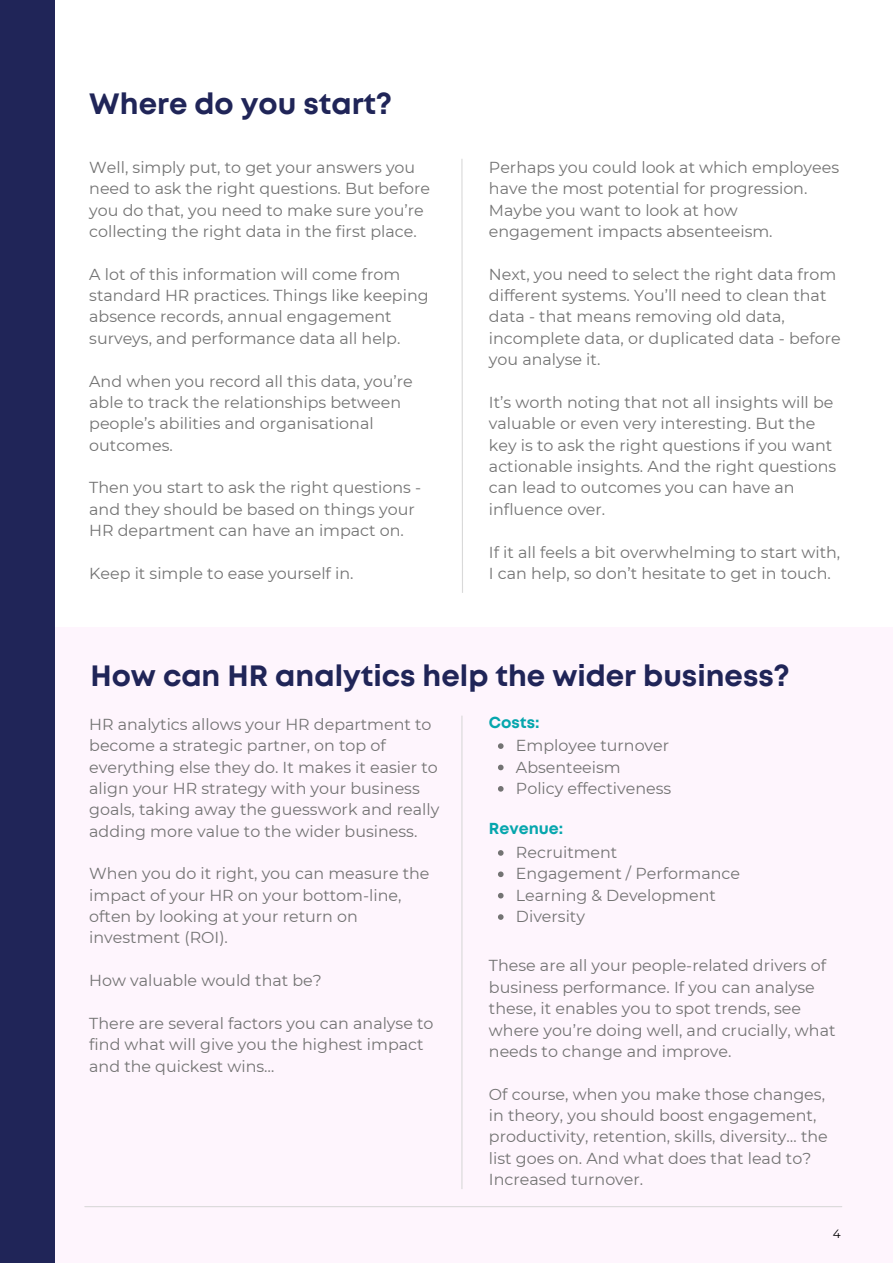
<style>
.page{position:relative;width:893px;height:1264px;background:#fff}
.page>*{position:absolute;margin:0;border:0;box-sizing:border-box;transform-origin:0 0}
.t1{font:700 29.4px "Mont";color:#202558}
.t2{font:15.9px/21.3px "Montserrat";color:#737373}
.t3{font:700 15.9px "Mont";color:#06a6ad}
.t4{font:12px "Montserrat";color:#000}
</style>
<div class="page">
<div style="left:0;top:627px;width:892px;height:635px;background:#fef5fd"></div>
<hr style="left:85px;top:1205px;width:756px;height:2px;background:#d9d9d9">
<div style="left:0;top:0;width:54px;height:1262px;background:#202558"></div>
<svg style="left:461px;top:159px;width:2px;height:434px"></svg>
<hr style="left:461px;top:715px;width:1px;height:474px;background:#d9d9d9">
<svg style="left:498px;top:743px;width:5px;height:6px"></svg>
<svg style="left:498px;top:764px;width:5px;height:6px"></svg>
<svg style="left:498px;top:786px;width:5px;height:5px"></svg>
<svg style="left:498px;top:850px;width:5px;height:5px"></svg>
<svg style="left:498px;top:871px;width:5px;height:6px"></svg>
<svg style="left:498px;top:892px;width:5px;height:6px"></svg>
<svg style="left:498px;top:914px;width:5px;height:5px"></svg>
<p class="t1" style="left:89px;top:93px;width:304px">Where do you start?</p>
<p class="t2" style="left:89px;top:156px;width:342px">Well, simply put, to get your answers you need to ask the right questions. But before you do that, you need to make sure you’re collecting the right data in the first place.</p>
<p class="t2" style="left:89px;top:263px;width:341px">A lot of this information will come from standard HR practices. Things like keeping absence records, annual engagement surveys, and performance data all help.</p>
<p class="t2" style="left:89px;top:370px;width:325px">And when you record all this data, you’re able to track the relationships between people’s abilities and organisational outcomes.</p>
<p class="t2" style="left:89px;top:477px;width:333px">Then you start to ask the right questions - and they should be based on things your<br>HR department can have an impact on.</p>
<p class="t2" style="left:89px;top:562px;width:266px">Keep it simple to ease yourself in.</p>
<p class="t2" style="left:489px;top:156px;width:352px">Perhaps you could look at which employees have the most potential for progression.<br>Maybe you want to look at how engagement impacts absenteeism.</p>
<p class="t2" style="left:489px;top:263px;width:353px">Next, you need to select the right data from different systems. You’ll need to clean that data - that means removing old data, incomplete data, or duplicated data - before you analyse it.</p>
<p class="t2" style="left:489px;top:391px;width:349px">It’s worth noting that not all insights will be valuable or even very interesting. But the key is to ask the right questions if you want actionable insights. And the right questions can lead to outcomes you can have an influence over.</p>
<p class="t2" style="left:489px;top:541px;width:353px">If it all feels a bit overwhelming to start with,<br>I can help, so don’t hesitate to get in touch.</p>
<p class="t1" style="left:90px;top:664px;width:700px">How can HR analytics help the wider business?</p>
<p class="t2" style="left:89px;top:713px;width:351px">HR analytics allows your HR department to become a strategic partner, on top of everything else they do. It makes it easier to align your HR strategy with your business goals, taking away the guesswork and really adding more value to the wider business.</p>
<p class="t2" style="left:89px;top:863px;width:342px">When you do it right, you can measure the impact of your HR on your bottom-line, often by looking at your return on investment (ROI).</p>
<p class="t2" style="left:89px;top:969px;width:234px">How valuable would that be?</p>
<p class="t2" style="left:89px;top:1012px;width:346px">There are several factors you can analyse to find what will give you the highest impact and the quickest wins…</p>
<p class="t3" style="left:489px;top:716px;width:52px">Costs:</p>
<p class="t2" style="left:516px;top:734px;width:155px">Employee turnover</p>
<p class="t2" style="left:516px;top:756px;width:106px">Absenteeism</p>
<p class="t2" style="left:516px;top:777px;width:157px">Policy effectiveness</p>
<p class="t3" style="left:489px;top:822px;width:76px">Revenue:</p>
<p class="t2" style="left:516px;top:841px;width:103px">Recruitment</p>
<p class="t2" style="left:516px;top:863px;width:225px">Engagement / Performance</p>
<p class="t2" style="left:516px;top:884px;width:201px">Learning &amp; Development</p>
<p class="t2" style="left:516px;top:905px;width:71px">Diversity</p>
<p class="t2" style="left:489px;top:955px;width:348px">These are all your people-related drivers of business performance. If you can analyse these, it enables you to spot trends, see where you’re doing well, and crucially, what needs to change and improve.</p>
<p class="t2" style="left:489px;top:1083px;width:340px">Of course, when you make those changes, in theory, you should boost engagement, productivity, retention, skills, diversity… the list goes on. And what does that lead to?<br>Increased turnover.</p>
<p class="t4" style="left:832px;top:1226px;width:9px">4</p>
</div>
